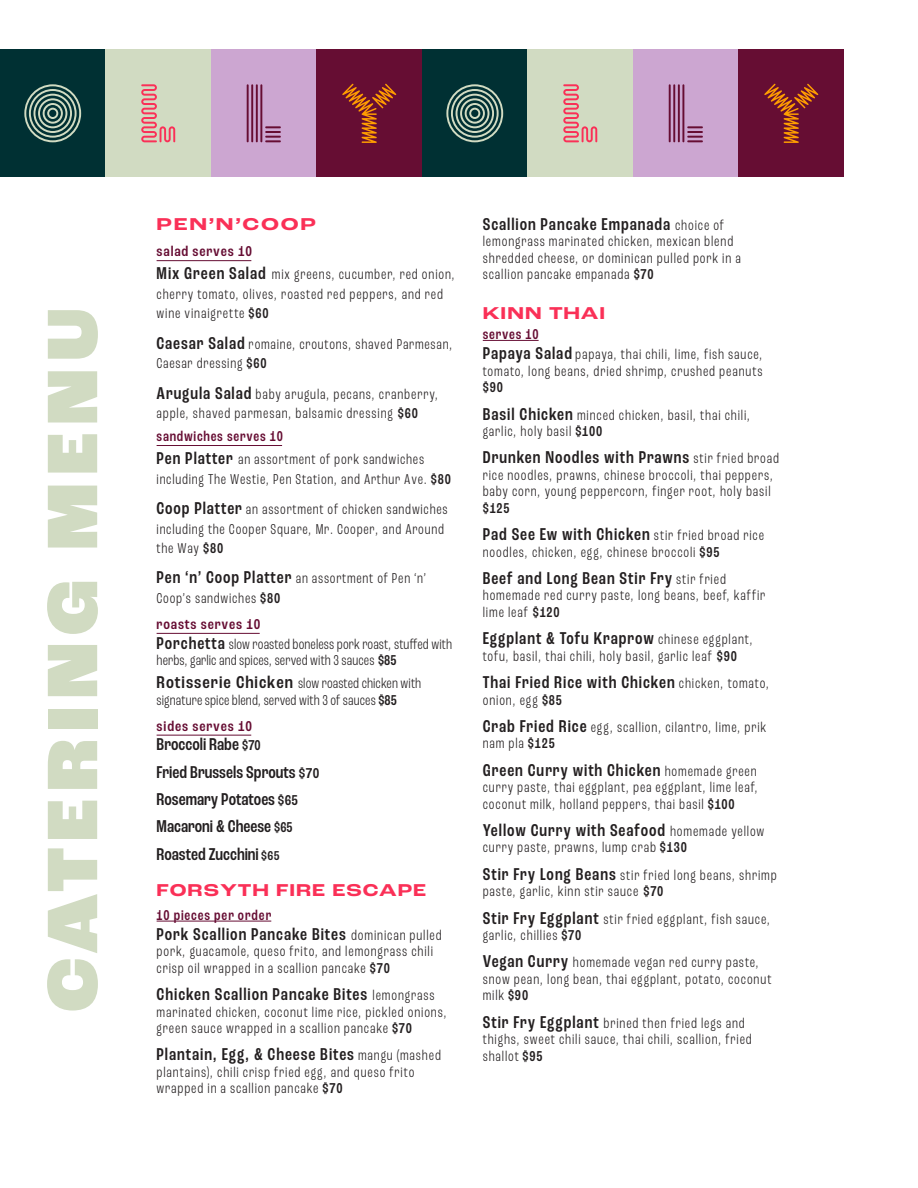
<style>
.page{position:relative;width:918px;height:1188px;background:#fff}
.page>*{position:absolute;margin:0;border:0;box-sizing:border-box;transform-origin:0 0}
.vendor_name{font:900 75px "Roc Grotesk";letter-spacing:.095em;color:#d1dbc2}
.food_item{font:500 condensed 18px "Roc Grotesk";letter-spacing:.05em;color:#231f20}
.food_item-2{font:500 condensed 18px "Roc Grotesk";color:#231f20}
.vendor_name-2{font:700 expanded 18px "Roc Grotesk";letter-spacing:.05em;color:#fa3057}
.vendor_name-3{font:700 expanded 18px "Roc Grotesk";letter-spacing:.05em;color:#fa3057;scale:1.07 1}
.food_item-3{font:700 expanded 18px "Roc Grotesk";letter-spacing:.05em;color:#fa3057}
.food_item-4{font:300 condensed 15px/16.5px "Roc Grotesk";letter-spacing:.055em;color:#231f20}
.food_item-5{font:300 condensed 15px/16.5px "Roc Grotesk";letter-spacing:.01em;color:#231f20}
.section{font:500 condensed 15px "Roc Grotesk";letter-spacing:.05em;color:#660d33;scale:1.07 1}
.food_item-6{font:500 condensed 15px "Roc Grotesk";letter-spacing:.06em;color:#660d33}
.section-2{font:500 condensed 15px "Roc Grotesk";letter-spacing:.05em;color:#660d33}
.s1{font-weight:500;font-size:18px}
.s2{font-weight:500}
.s3{font-size:15px}
.s4{font-size:13.5px}
.s5{font-weight:300;font-size:15px}
</style>
<div class="page">
<hr style="left:157px;top:260px;width:94px;height:1px;background:#660d33">
<hr style="left:157px;top:445px;width:125px;height:1px;background:#660d33">
<hr style="left:157px;top:633px;width:103px;height:1px;background:#660d33">
<hr style="left:157px;top:735px;width:94px;height:1px;background:#660d33">
<hr style="left:157px;top:921px;width:114px;height:1px;background:#660d33">
<hr style="left:483px;top:340px;width:56px;height:1px;background:#660d33">
<div style="left:0;top:49px;width:106px;height:127px;background:#003033"></div>
<div style="left:211px;top:49px;width:106px;height:127px;background:#cca6d1"></div>
<div style="left:106px;top:49px;width:105px;height:127px;background:#d1dbc2"></div>
<div style="left:317px;top:49px;width:105px;height:127px;background:#660d33"></div>
<svg style="left:141px;top:84px;width:34px;height:58px"></svg>
<svg style="left:265px;top:126px;width:16px;height:16px"></svg>
<hr style="left:260px;top:84px;width:2px;height:58px;background:#660d33">
<hr style="left:256px;top:84px;width:2px;height:58px;background:#660d33">
<hr style="left:251px;top:84px;width:2px;height:58px;background:#660d33">
<hr style="left:247px;top:84px;width:2px;height:58px;background:#660d33">
<svg style="left:342px;top:84px;width:54px;height:59px"></svg>
<svg style="left:24px;top:84px;width:57px;height:58px"></svg>
<div style="left:422px;top:49px;width:106px;height:127px;background:#003033"></div>
<div style="left:633px;top:49px;width:106px;height:127px;background:#cca6d1"></div>
<div style="left:528px;top:49px;width:105px;height:127px;background:#d1dbc2"></div>
<div style="left:739px;top:49px;width:105px;height:127px;background:#660d33"></div>
<svg style="left:563px;top:84px;width:34px;height:58px"></svg>
<svg style="left:687px;top:126px;width:16px;height:16px"></svg>
<hr style="left:682px;top:84px;width:2px;height:58px;background:#660d33">
<hr style="left:678px;top:84px;width:2px;height:58px;background:#660d33">
<hr style="left:673px;top:84px;width:2px;height:58px;background:#660d33">
<hr style="left:669px;top:84px;width:2px;height:58px;background:#660d33">
<svg style="left:764px;top:84px;width:54px;height:59px"></svg>
<svg style="left:446px;top:84px;width:57px;height:58px"></svg>
<p class="vendor_name" style="left:26px;top:1012px;width:706px;rotate:-90deg">CATERING MENU</p>
<p class="vendor_name-3" style="left:157px;top:213px;width:150px">PEN’N’COOP</p>
<p class="section" style="left:157px;top:243px;width:91px">salad serves 10</p>
<p class="food_item-4" style="left:157px;top:265px;width:300px;line-height:19.5px"><span class="s1">Mix Green Salad</span> mix greens, cucumber, red onion, cherry tomato, olives, roasted red peppers, and red wine vinaigrette <span class="s2">$60</span></p>
<p class="food_item-4" style="left:157px;top:334px;width:297px;line-height:19.5px"><span class="s1">Caesar Salad</span> romaine, croutons, shaved Parmesan,<br>Caesar dressing <span class="s2">$60</span></p>
<p class="food_item-4" style="left:157px;top:384px;width:283px;line-height:19.5px"><span class="s1">Arugula Salad</span> baby arugula, pecans, cranberry, apple, shaved parmesan, balsamic dressing <span class="s2">$60</span></p>
<p class="section-2" style="left:157px;top:428px;width:128px">sandwiches serves 10</p>
<p class="food_item-4" style="left:157px;top:450px;width:296px;line-height:19.5px"><span class="s1">Pen Platter</span> an assortment of pork sandwiches including The Westie, Pen Station, and Arthur Ave. <span class="s2">$80</span></p>
<p class="food_item-4" style="left:157px;top:499px;width:293px;line-height:19.5px"><span class="s1">Coop Platter</span> an assortment of chicken sandwiches including the Cooper Square, Mr. Cooper, and Around the Way <span class="s2">$80</span></p>
<p class="food_item-4" style="left:157px;top:569px;width:271px;line-height:19.5px"><span class="s1">Pen ‘n’ Coop Platter</span> an assortment of Pen ‘n’<br>Coop’s sandwiches <span class="s2">$80</span></p>
<p class="section" style="left:157px;top:615px;width:99px">roasts serves 10</p>
<p class="food_item-5" style="left:157px;top:636px;width:297px"><span class="s1">Porchetta</span> slow roasted boneless pork roast, stuffed with herbs, garlic and spices, served with 3 sauces <span class="s2">$85</span></p>
<p class="food_item-5" style="left:157px;top:675px;width:266px"><span class="s1">Rotisserie Chicken</span> slow roasted chicken with signature spice blend, served with 3 of sauces <span class="s2">$85</span></p>
<p class="section" style="left:157px;top:717px;width:91px">sides serves 10</p>
<p class="food_item-2" style="left:157px;top:734px;width:106px">Broccoli Rabe <span class="s3">$70</span></p>
<p class="food_item-2" style="left:157px;top:761px;width:164px">Fried Brussels Sprouts <span class="s3">$70</span></p>
<p class="food_item-2" style="left:157px;top:789px;width:143px">Rosemary Potatoes <span class="s3">$65</span></p>
<p class="food_item-2" style="left:157px;top:816px;width:138px">Macaroni &amp; Cheese <span class="s3">$65</span></p>
<p class="food_item-2" style="left:157px;top:843px;width:125px">Roasted Zucchini <span class="s4">$65</span></p>
<p class="vendor_name-2" style="left:157px;top:879px;width:271px">FORSYTH FIRE ESCAPE</p>
<p class="food_item-6" style="left:157px;top:906px;width:116px">10 pieces per order</p>
<p class="food_item" style="left:157px;top:923px;width:287px">Pork Scallion Pancake Bites <span class="s5">dominican pulled</span></p>
<p class="food_item-4" style="left:157px;top:943px;width:278px">pork, guacamole, queso frito, and lemongrass chili crisp oil wrapped in a scallion pancake <span class="s2">$70</span></p>
<p class="food_item" style="left:157px;top:984px;width:280px">Chicken Scallion Pancake Bites <span class="s5">lemongrass</span></p>
<p class="food_item-4" style="left:157px;top:1004px;width:292px">marinated chicken, coconut lime rice, pickled onions, green sauce wrapped in a scallion pancake <span class="s2">$70</span></p>
<p class="food_item" style="left:157px;top:1044px;width:286px">Plantain, Egg, &amp; Cheese Bites <span class="s5">mangu (mashed</span></p>
<p class="food_item-4" style="left:157px;top:1064px;width:259px">plantains), chili crisp fried egg, and queso frito wrapped in a scallion pancake <span class="s2">$70</span></p>
<p class="food_item" style="left:483px;top:213px;width:243px">Scallion Pancake Empanada <span class="s5">choice of</span></p>
<p class="food_item-4" style="left:483px;top:233px;width:259px">lemongrass marinated chicken, mexican blend shredded cheese, or dominican pulled pork in a scallion pancake empanada <span class="s2">$70</span></p>
<p class="food_item-3" style="left:483px;top:302px;width:124px">KINN THAI</p>
<p class="food_item-6" style="left:483px;top:326px;width:57px">serves 10</p>
<p class="food_item-4" style="left:483px;top:346px;width:281px;text-align:justify"><span class="s1">Papaya Salad</span> papaya, thai chili, lime, fish sauce, tomato, long beans, dried shrimp, crushed peanuts <span class="s2">$90</span></p>
<p class="food_item-4" style="left:483px;top:406px;width:269px"><span class="s1">Basil Chicken</span> minced chicken, basil, thai chili, garlic, holy basil <span class="s2">$100</span></p>
<p class="food_item" style="left:483px;top:447px;width:298px">Drunken Noodles with Prawns <span class="s5">stir fried broad</span></p>
<p class="food_item-4" style="left:483px;top:467px;width:292px">rice noodles, prawns, chinese broccoli, thai peppers, baby corn, young peppercorn, finger root, holy basil <span class="s2">$125</span></p>
<p class="food_item" style="left:483px;top:524px;width:283px">Pad See Ew with Chicken <span class="s5">stir fried broad rice</span></p>
<p class="food_item-4" style="left:483px;top:543px;width:238px">noodles, chicken, egg, chinese broccoli <span class="s2">$95</span></p>
<p class="food_item" style="left:483px;top:568px;width:245px">Beef and Long Bean Stir Fry <span class="s5">stir fried</span></p>
<p class="food_item-4" style="left:483px;top:587px;width:284px">homemade red curry paste, long beans, beef, kaffir lime leaf <span class="s2">$120</span></p>
<p class="food_item" style="left:483px;top:628px;width:272px">Eggplant &amp; Tofu Kraprow <span class="s5">chinese eggplant,</span></p>
<p class="food_item-4" style="left:483px;top:648px;width:256px">tofu, basil, thai chili, holy basil, garlic leaf <span class="s2">$90</span></p>
<p class="food_item" style="left:483px;top:672px;width:288px">Thai Fried Rice with Chicken <span class="s5">chicken, tomato,</span></p>
<p class="food_item-4" style="left:483px;top:691px;width:81px">onion, egg <span class="s2">$85</span></p>
<p class="food_item-4" style="left:483px;top:719px;width:285px"><span class="s1">Crab Fried Rice</span> egg, scallion, cilantro, lime, prik nam pla <span class="s2">$125</span></p>
<p class="food_item" style="left:483px;top:759px;width:275px">Green Curry with Chicken <span class="s5">homemade green</span></p>
<p class="food_item-4" style="left:483px;top:779px;width:277px">curry paste, thai eggplant, pea eggplant, lime leaf, coconut milk, holland peppers, thai basil <span class="s2">$100</span></p>
<p class="food_item" style="left:483px;top:820px;width:283px">Yellow Curry with Seafood <span class="s5">homemade yellow</span></p>
<p class="food_item-4" style="left:483px;top:839px;width:206px">curry paste, prawns, lump crab <span class="s2">$130</span></p>
<p class="food_item-4" style="left:483px;top:867px;width:296px"><span class="s1">Stir Fry Long Beans</span> stir fried long beans, shrimp paste, garlic, kinn stir sauce <span class="s2">$70</span></p>
<p class="food_item-4" style="left:483px;top:910px;width:289px"><span class="s1">Stir Fry Eggplant</span> stir fried eggplant, fish sauce, garlic, chillies <span class="s2">$70</span></p>
<p class="food_item-4" style="left:483px;top:954px;width:290px"><span class="s1">Vegan Curry</span> homemade vegan red curry paste, snow pean, long bean, thai eggplant, potato, coconut milk <span class="s2">$90</span></p>
<p class="food_item-4" style="left:483px;top:1014px;width:271px"><span class="s1">Stir Fry Eggplant</span> brined then fried legs and thighs, sweet chili sauce, thai chili, scallion, fried shallot <span class="s2">$95</span></p>
</div>
